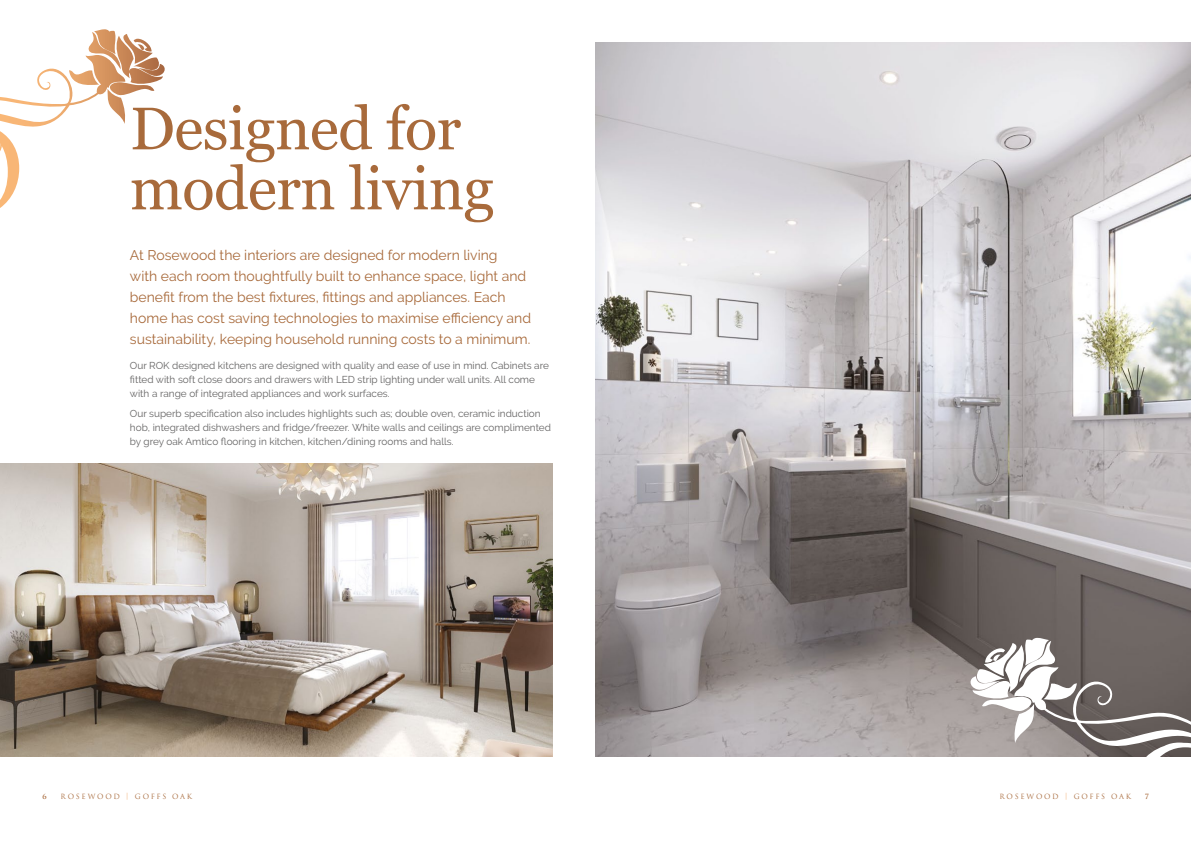
<style>
.page{position:relative;width:1191px;height:842px;background:#fff}
.page>*{position:absolute;margin:0;border:0;box-sizing:border-box;transform-origin:0 0}
.t1{font:60px/60px "Georgia";letter-spacing:-.01em;color:#a86a3b}
.t2{font:14px/21px "Raleway";color:#a86a3b}
.t3{font:10px/14px "Raleway";color:#646363}
.t4{font:7px "Trajan Pro";letter-spacing:.25em;color:#a86a3b}
.t5{font:700 7px "Trajan Pro";color:#a86a3b}
.s1{color:#f1a864}
</style>
<div class="page">
<img style="left:595px;top:43px;width:596px;height:714px">
<img style="left:0;top:463px;width:553px;height:294px">
<svg style="left:0;top:29px;width:165px;height:98px"></svg>
<svg style="left:970px;top:638px;width:221px;height:109px"></svg>
<h1 class="t1" style="left:130px;top:98px;width:366px">Designed for modern living</h1>
<p class="t2" style="left:130px;top:244px;width:402px">At Rosewood the interiors are designed for modern living<br>with each room thoughtfully built to enhance space, light and benefit from the best fixtures, fittings and appliances. Each home has cost saving technologies to maximise efficiency and sustainability, keeping household running costs to a minimum.</p>
<p class="t3" style="left:130px;top:359px;width:420px">Our ROK designed kitchens are designed with quality and ease of use in mind. Cabinets are fitted with soft close doors and drawers with LED strip lighting under wall units. All come with a range of integrated appliances and work surfaces.</p>
<p class="t3" style="left:130px;top:406px;width:422px">Our superb specification also includes highlights such as; double oven, ceramic induction hob, integrated dishwashers and fridge/freezer. White walls and ceilings are complimented by grey oak Amtico flooring in kitchen, kitchen/dining rooms and halls.</p>
<p class="t5" style="left:43px;top:792px;width:6px">6</p>
<p class="t4" style="left:61px;top:792px;width:133px">ROSEWOOD <span class="s1">|</span> GOFFS OAK</p>
<p class="t4" style="left:999px;top:792px;width:133px">ROSEWOOD <span class="s1">|</span> GOFFS OAK</p>
<p class="t5" style="left:1144px;top:792px;width:6px">7</p>
</div>
